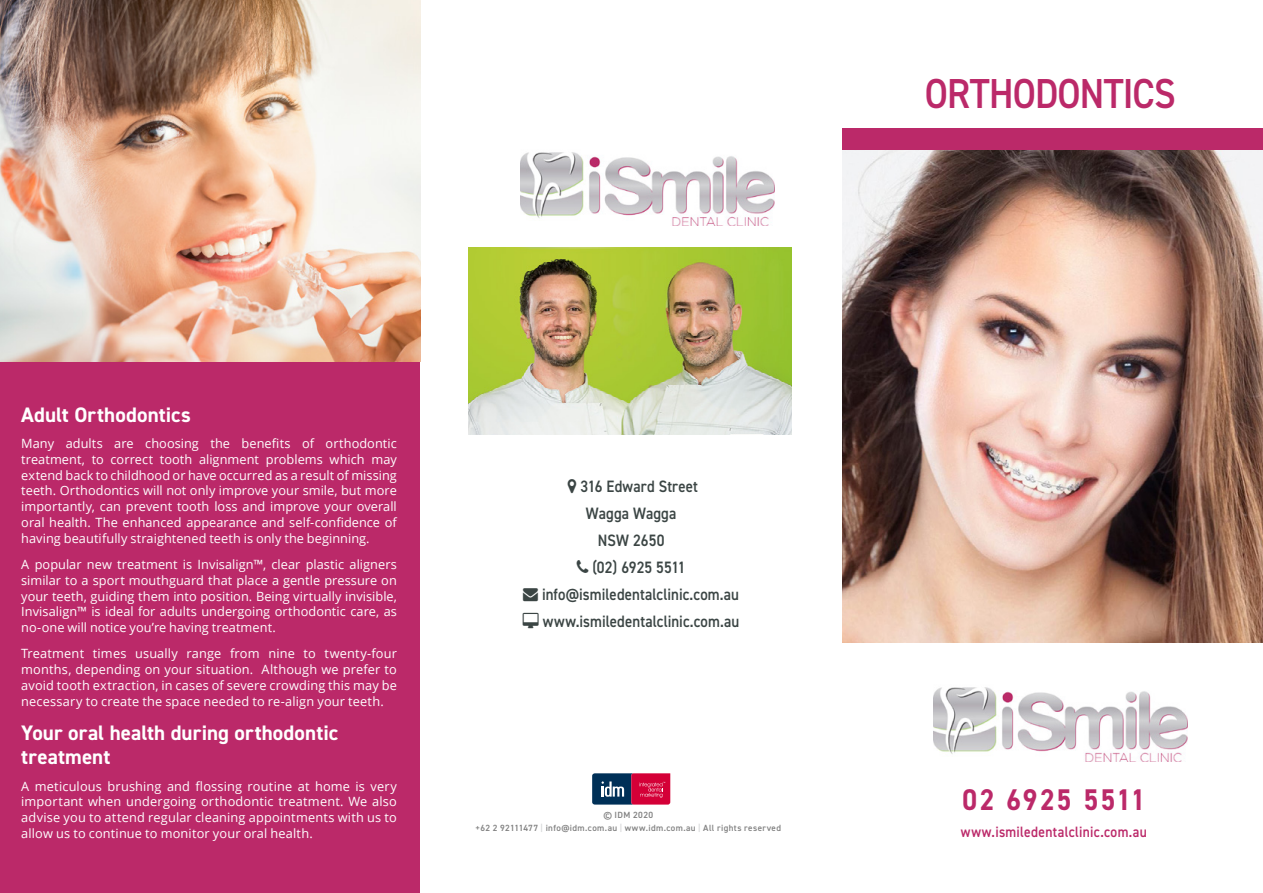
<style>
.page{position:relative;width:1263px;height:893px;background:#fff}
.page>*{position:absolute;margin:0;border:0;box-sizing:border-box;transform-origin:0 0}
.t1{font:600 42px "DIN2014";letter-spacing:-.02em;color:#bb2969;scale:.9 1}
.t2{font:700 30px "DIN2014";letter-spacing:.08em;color:#bb2969;scale:.9 1}
.t3{font:700 21px/24px "DIN2014";letter-spacing:.005em;color:#fff}
.t4{font:600 16.5px/27px "DIN2014";letter-spacing:.005em;color:#3b4544;text-align:right;scale:.9 1}
.t5{font:600 15px "DIN2014";letter-spacing:.025em;color:#bb2969;scale:.9 1}
.t6{font:12.75px/15.8px "Open Sans";letter-spacing:.01em;color:#fff;text-align:justify}
.t7{font:600 9px/13.6px "DIN2014";letter-spacing:.045em;color:#818181;text-align:center}
.s1{color:#d6d7d8}
</style>
<div class="page">
<div style="left:0;top:0;width:420px;height:893px;background:#bb2969"></div>
<img style="left:842px;top:150px;width:421px;height:493px">
<img style="left:0;top:0;width:421px;height:361px">
<div style="left:842px;top:129px;width:421px;height:21px;background:#bb2969"></div>
<img style="left:468px;top:247px;width:323px;height:187px">
<svg style="left:592px;top:774px;width:78px;height:30px;background:#7d2f59"></svg>
<img style="left:521px;top:152px;width:253px;height:74px">
<img style="left:933px;top:687px;width:254px;height:74px">
<h3 class="t3" style="left:21px;top:402px;width:171px">Adult Orthodontics</h3>
<p class="t6" style="left:21px;top:435px;width:377px">Many adults are choosing the benefits of orthodontic treatment, to correct tooth alignment problems which may extend back to childhood or have occurred as a result of missing teeth. Orthodontics will not only improve your smile, but more importantly, can prevent tooth loss and improve your overall oral health. The enhanced appearance and self-confidence of having beautifully straightened teeth is only the beginning.</p>
<p class="t6" style="left:21px;top:556px;width:377px">A popular new treatment is Invisalign™, clear plastic aligners similar to a sport mouthguard that place a gentle pressure on your teeth, guiding them into position. Being virtually invisible, Invisalign™ is ideal for adults undergoing orthodontic care, as no-one will notice you’re having treatment.</p>
<p class="t6" style="left:21px;top:645px;width:377px">Treatment times usually range from nine to twenty-four months, depending on your situation. Although we prefer to avoid tooth extraction, in cases of severe crowding this may be necessary to create the space needed to re-align your teeth.</p>
<h3 class="t3" style="left:21px;top:721px;width:318px">Your oral health during orthodontic treatment</h3>
<p class="t6" style="left:21px;top:778px;width:377px">A meticulous brushing and flossing routine at home is very important when undergoing orthodontic treatment. We also advise you to attend regular cleaning appointments with us to allow us to continue to monitor your oral health.</p>
<p class="t4" style="left:580px;top:473px;width:132px">316 Edward Street</p>
<p class="t4" style="left:586px;top:500px;width:102px">Wagga Wagga</p>
<p class="t4" style="left:598px;top:527px;width:76px">NSW 2650</p>
<p class="t4" style="left:592px;top:554px;width:105px">(02) 6925 5511</p>
<p class="t4" style="left:523px;top:581px;width:242px">→ info@ismiledentalclinic.com.au www.ismiledentalclinic.com.au</p>
<p class="t7" style="left:475px;top:807px;width:307px">© IDM 2020<br>+62 2 92111477 <span class="s1">|</span> info@idm.com.au <span class="s1">|</span> www.idm.com.au <span class="s1">|</span> All rights reserved</p>
<h1 class="t1" style="left:925px;top:65px;width:280px">ORTHODONTICS</h1>
<h2 class="t2" style="left:962px;top:780px;width:205px">02 6925 5511</h2>
<p class="t5" style="left:961px;top:822px;width:208px">www.ismiledentalclinic.com.au</p>
</div>
